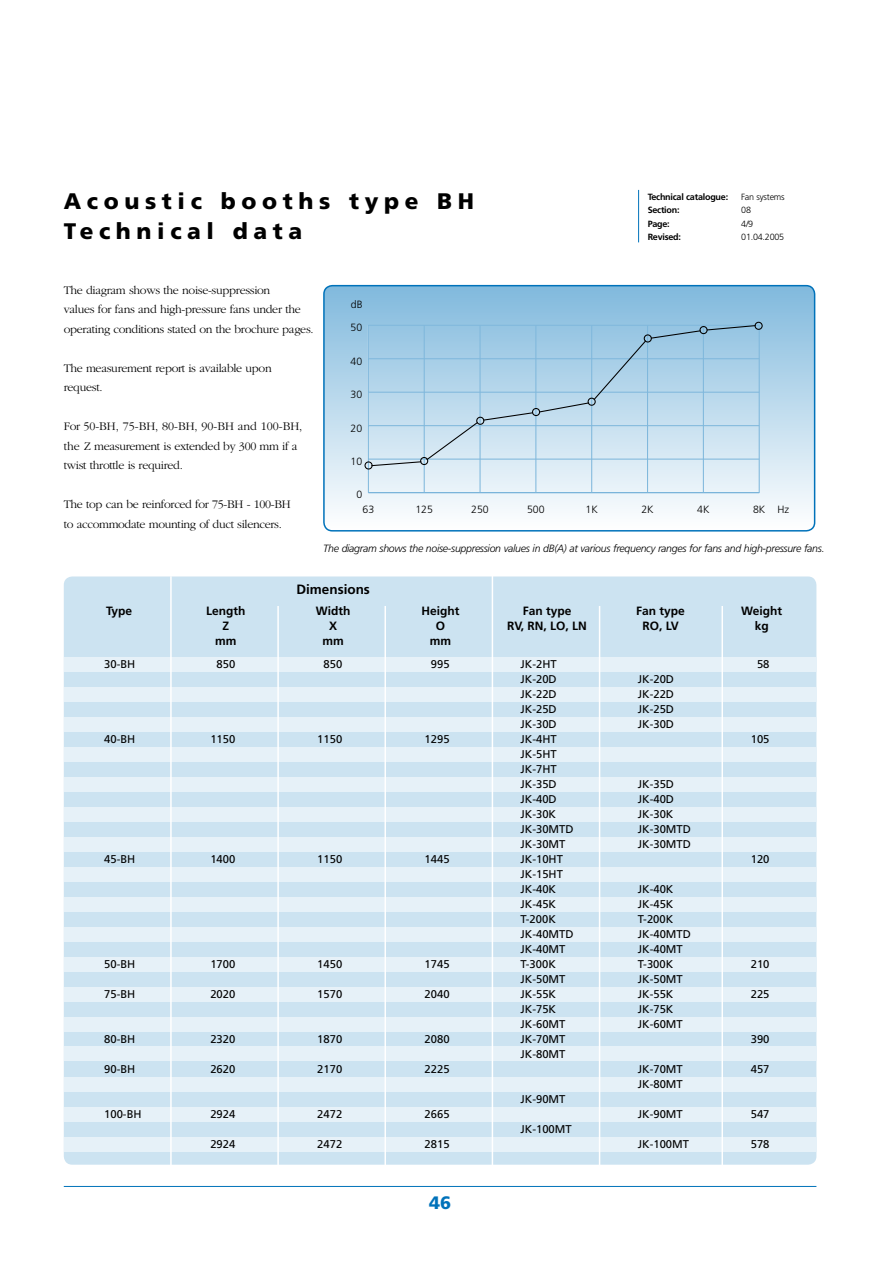
<style>
.page{position:relative;width:893px;height:1263px;background:#fff}
.page>*{position:absolute;margin:0;border:0;box-sizing:border-box;transform-origin:0 0}
.t1{font:900 22.5px/30px "Frutiger";letter-spacing:.25em;color:#000}
.t2{font:900 18px "Frutiger";color:#0072ba}
.t3{font:700 13.5px "Frutiger";color:#000}
.t4{font:300 12px/19.5px "Garamond";letter-spacing:-.025em;color:#000}
.t5{font:700 12px "Frutiger";color:#000}
.t6{font:11.25px/15px "Frutiger";color:#000}
.t7{font:italic 300 10.5px "Frutiger";letter-spacing:-.025em;color:#000}
.t8{font:300 10.5px "Frutiger";color:#000}
.t9{font:700 9px "Frutiger";letter-spacing:-.025em;color:#000}
.t10{font:300 9px "Frutiger";letter-spacing:-.025em;color:#000}
</style>
<div class="page">
<hr style="left:638px;top:190px;width:1px;height:52px;background:#0072ba">
<div style="left:64px;top:576px;width:752px;height:589px;background:#cce3f1;border-radius:9px"></div>
<div style="left:64px;top:657px;width:752px;height:15px;background:#e6f1f8"></div>
<div style="left:64px;top:687px;width:752px;height:15px;background:#e6f1f8"></div>
<div style="left:64px;top:717px;width:752px;height:15px;background:#e6f1f8"></div>
<div style="left:64px;top:747px;width:752px;height:15px;background:#e6f1f8"></div>
<div style="left:64px;top:777px;width:752px;height:14px;background:#e6f1f8"></div>
<div style="left:64px;top:807px;width:752px;height:15px;background:#e6f1f8"></div>
<div style="left:64px;top:837px;width:752px;height:15px;background:#e6f1f8"></div>
<div style="left:64px;top:867px;width:752px;height:15px;background:#e6f1f8"></div>
<div style="left:64px;top:897px;width:752px;height:15px;background:#e6f1f8"></div>
<div style="left:64px;top:927px;width:752px;height:15px;background:#e6f1f8"></div>
<div style="left:64px;top:957px;width:752px;height:15px;background:#e6f1f8"></div>
<div style="left:64px;top:987px;width:752px;height:15px;background:#e6f1f8"></div>
<div style="left:64px;top:1017px;width:752px;height:14px;background:#e6f1f8"></div>
<div style="left:64px;top:1046px;width:752px;height:15px;background:#e6f1f8"></div>
<div style="left:64px;top:1077px;width:752px;height:15px;background:#e6f1f8"></div>
<div style="left:64px;top:1107px;width:752px;height:15px;background:#e6f1f8"></div>
<div style="left:64px;top:1137px;width:752px;height:15px;background:#e6f1f8"></div>
<hr style="left:170px;top:576px;width:2px;height:600px;background:#fff">
<hr style="left:277px;top:606px;width:2px;height:572px;background:#fff">
<hr style="left:492px;top:573px;width:1px;height:605px;background:#fff">
<hr style="left:384px;top:606px;width:2px;height:572px;background:#fff">
<hr style="left:599px;top:606px;width:1px;height:572px;background:#fff">
<hr style="left:721px;top:606px;width:2px;height:572px;background:#fff">
<hr style="left:64px;top:1186px;width:752px;height:1px;background:#0072ba">
<div style="left:324px;top:286px;width:491px;height:245px;background:linear-gradient(to bottom,#81b9dd,#fff);border-radius:9px"></div>
<hr style="left:424px;top:325px;width:1px;height:168px;background:#80b8dc">
<hr style="left:479px;top:325px;width:2px;height:168px;background:#80b8dc">
<hr style="left:535px;top:325px;width:1px;height:168px;background:#80b8dc">
<hr style="left:591px;top:325px;width:1px;height:168px;background:#80b8dc">
<hr style="left:647px;top:325px;width:1px;height:168px;background:#80b8dc">
<hr style="left:703px;top:325px;width:1px;height:168px;background:#80b8dc">
<hr style="left:759px;top:325px;width:1px;height:168px;background:#80b8dc">
<hr style="left:368px;top:325px;width:1px;height:168px;background:#80b8dc">
<hr style="left:368px;top:492px;width:391px;height:1px;background:#80b8dc">
<svg style="left:364px;top:321px;width:399px;height:149px;background:#b4d4e8"></svg>
<div style="left:323px;top:285px;width:492px;height:246px;border:2px solid #0072ba;border-radius:9px"></div>
<h1 class="t1" style="left:64px;top:186px;width:412px">Acoustic booths type BH<br>Technical data</h1>
<p class="t9" style="left:648px;top:192px;width:82px">Technical catalogue:</p>
<p class="t10" style="left:741px;top:192px;width:45px">Fan systems</p>
<p class="t9" style="left:648px;top:205px;width:33px">Section:</p>
<p class="t10" style="left:741px;top:205px;width:11px">08</p>
<p class="t9" style="left:648px;top:219px;width:24px">Page:</p>
<p class="t10" style="left:741px;top:219px;width:14px">4/9</p>
<p class="t9" style="left:648px;top:232px;width:35px">Revised:</p>
<p class="t10" style="left:741px;top:232px;width:45px">01.04.2005</p>
<p class="t4" style="left:64px;top:281px;width:251px">The diagram shows the noise-suppression<br>values for fans and high-pressure fans under the operating conditions stated on the brochure pages.</p>
<p class="t4" style="left:64px;top:359px;width:209px">The measurement report is available upon request.</p>
<p class="t4" style="left:64px;top:417px;width:240px">For 50-BH, 75-BH, 80-BH, 90-BH and 100-BH, the Z measurement is extended by 300 mm if a twist throttle is required.</p>
<p class="t4" style="left:64px;top:495px;width:228px">The top can be reinforced for 75-BH - 100-BH to accommodate mounting of duct silencers.</p>
<p class="t8" style="left:351px;top:299px;width:13px">dB</p>
<p class="t8" style="left:351px;top:322px;width:13px">50</p>
<p class="t8" style="left:351px;top:355px;width:13px">40</p>
<p class="t8" style="left:351px;top:388px;width:13px">30</p>
<p class="t8" style="left:351px;top:422px;width:13px">20</p>
<p class="t8" style="left:351px;top:455px;width:13px">10</p>
<p class="t8" style="left:356px;top:489px;width:7px">0</p>
<p class="t8" style="left:363px;top:504px;width:13px">63</p>
<p class="t8" style="left:415px;top:504px;width:19px">125</p>
<p class="t8" style="left:471px;top:504px;width:19px">250</p>
<p class="t8" style="left:527px;top:504px;width:19px">500</p>
<p class="t8" style="left:586px;top:504px;width:14px">1K</p>
<p class="t8" style="left:641px;top:504px;width:14px">2K</p>
<p class="t8" style="left:697px;top:504px;width:14px">4K</p>
<p class="t8" style="left:753px;top:504px;width:14px">8K</p>
<p class="t8" style="left:777px;top:504px;width:13px">Hz</p>
<p class="t7" style="left:323px;top:542px;width:503px">The diagram shows the noise-suppression values in dB(A) at various frequency ranges for fans and high-pressure fans.</p>
<p class="t3" style="left:296px;top:581px;width:75px">Dimensions</p>
<p class="t5" style="left:106px;top:604px;width:28px">Type</p>
<p class="t5" style="left:206px;top:604px;width:41px">Length</p>
<p class="t5" style="left:316px;top:604px;width:36px">Width</p>
<p class="t5" style="left:421px;top:604px;width:40px">Height</p>
<p class="t5" style="left:523px;top:604px;width:50px">Fan type</p>
<p class="t5" style="left:636px;top:604px;width:50px">Fan type</p>
<p class="t5" style="left:741px;top:604px;width:43px">Weight</p>
<p class="t5" style="left:223px;top:619px;width:8px">Z</p>
<p class="t5" style="left:329px;top:619px;width:10px">X</p>
<p class="t5" style="left:436px;top:619px;width:11px">O</p>
<p class="t5" style="left:507px;top:619px;width:81px">RV, RN, LO, LN</p>
<p class="t5" style="left:642px;top:619px;width:38px">RO, LV</p>
<p class="t5" style="left:755px;top:619px;width:16px">kg</p>
<p class="t5" style="left:215px;top:634px;width:23px">mm</p>
<p class="t5" style="left:322px;top:634px;width:23px">mm</p>
<p class="t5" style="left:430px;top:634px;width:23px">mm</p>
<p class="t6" style="left:104px;top:657px;width:33px">30-BH</p>
<p class="t6" style="left:217px;top:657px;width:20px">850</p>
<p class="t6" style="left:324px;top:657px;width:20px">850</p>
<p class="t6" style="left:104px;top:732px;width:33px">40-BH</p>
<p class="t6" style="left:210px;top:732px;width:27px">1150</p>
<p class="t6" style="left:317px;top:732px;width:27px">1150</p>
<p class="t6" style="left:104px;top:852px;width:33px">45-BH</p>
<p class="t6" style="left:210px;top:852px;width:27px">1400</p>
<p class="t6" style="left:317px;top:852px;width:27px">1150</p>
<p class="t6" style="left:104px;top:957px;width:33px">50-BH</p>
<p class="t6" style="left:104px;top:987px;width:33px">75-BH</p>
<p class="t6" style="left:104px;top:1032px;width:33px">80-BH</p>
<p class="t6" style="left:104px;top:1062px;width:33px">90-BH</p>
<p class="t6" style="left:104px;top:1107px;width:39px">100-BH</p>
<p class="t6" style="left:210px;top:957px;width:27px">1700</p>
<p class="t6" style="left:210px;top:987px;width:27px">2020</p>
<p class="t6" style="left:210px;top:1032px;width:27px">2320</p>
<p class="t6" style="left:210px;top:1062px;width:27px">2620</p>
<p class="t6" style="left:210px;top:1107px;width:27px">2924</p>
<p class="t6" style="left:210px;top:1137px;width:27px">2924</p>
<p class="t6" style="left:317px;top:957px;width:27px">1450</p>
<p class="t6" style="left:317px;top:987px;width:27px">1570</p>
<p class="t6" style="left:317px;top:1032px;width:27px">1870</p>
<p class="t6" style="left:317px;top:1062px;width:27px">2170</p>
<p class="t6" style="left:317px;top:1107px;width:27px">2472</p>
<p class="t6" style="left:317px;top:1137px;width:27px">2472</p>
<p class="t6" style="left:431px;top:657px;width:20px">995</p>
<p class="t6" style="left:425px;top:732px;width:27px">1295</p>
<p class="t6" style="left:425px;top:852px;width:27px">1445</p>
<p class="t6" style="left:425px;top:957px;width:27px">1745</p>
<p class="t6" style="left:425px;top:987px;width:27px">2040</p>
<p class="t6" style="left:425px;top:1032px;width:27px">2080</p>
<p class="t6" style="left:425px;top:1062px;width:27px">2225</p>
<p class="t6" style="left:425px;top:1107px;width:27px">2665</p>
<p class="t6" style="left:425px;top:1137px;width:27px">2815</p>
<p class="t6" style="left:520px;top:657px;width:55px">JK-2HT<br>JK-20D<br>JK-22D<br>JK-25D<br>JK-30D<br>JK-4HT<br>JK-5HT<br>JK-7HT<br>JK-35D<br>JK-40D<br>JK-30K<br>JK-30MTD<br>JK-30MT<br>JK-10HT<br>JK-15HT<br>JK-40K<br>JK-45K<br>T-200K<br>JK-40MTD<br>JK-40MT<br>T-300K<br>JK-50MT<br>JK-55K<br>JK-75K<br>JK-60MT<br>JK-70MT<br>JK-80MT</p>
<p class="t6" style="left:520px;top:1092px;width:47px">JK-90MT</p>
<p class="t6" style="left:520px;top:1122px;width:53px">JK-100MT</p>
<p class="t6" style="left:638px;top:672px;width:38px;text-align:justify">JK-20D JK-22D JK-25D JK-30D</p>
<p class="t6" style="left:638px;top:777px;width:55px">JK-35D<br>JK-40D<br>JK-30K<br>JK-30MTD<br>JK-30MTD</p>
<p class="t6" style="left:638px;top:882px;width:55px">JK-40K<br>JK-45K<br>T-200K<br>JK-40MTD<br>JK-40MT<br>T-300K<br>JK-50MT<br>JK-55K<br>JK-75K<br>JK-60MT</p>
<p class="t6" style="left:638px;top:1062px;width:47px">JK-70MT<br>JK-80MT</p>
<p class="t6" style="left:638px;top:1107px;width:47px">JK-90MT</p>
<p class="t6" style="left:638px;top:1137px;width:53px">JK-100MT</p>
<p class="t6" style="left:757px;top:657px;width:14px">58</p>
<p class="t6" style="left:751px;top:732px;width:20px">105</p>
<p class="t6" style="left:751px;top:852px;width:20px">120</p>
<p class="t6" style="left:751px;top:957px;width:20px">210</p>
<p class="t6" style="left:751px;top:987px;width:20px">225</p>
<p class="t6" style="left:751px;top:1032px;width:20px">390</p>
<p class="t6" style="left:751px;top:1062px;width:20px">457</p>
<p class="t6" style="left:751px;top:1107px;width:20px">547</p>
<p class="t6" style="left:751px;top:1137px;width:20px">578</p>
<h2 class="t2" style="left:429px;top:1192px;width:24px">46</h2>
</div>
